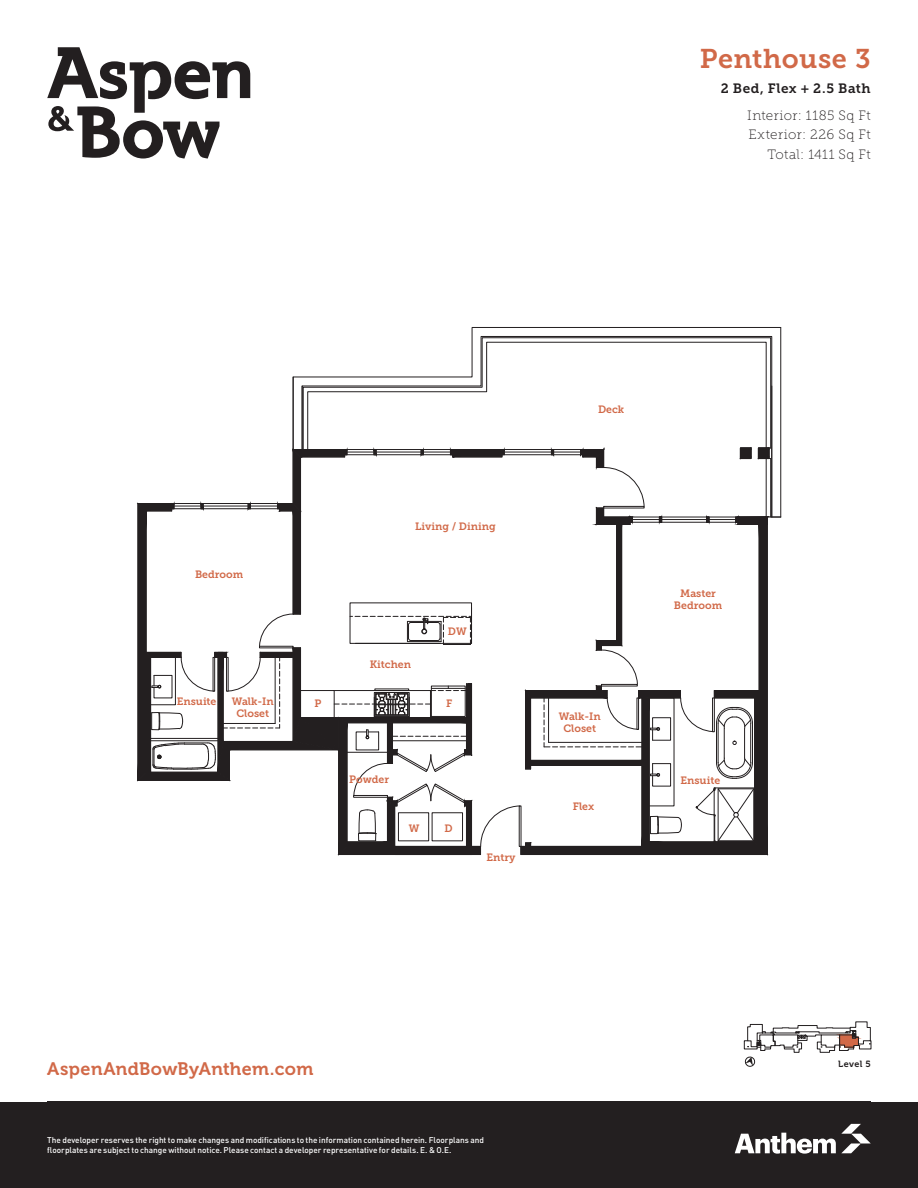
<style>
.page{position:relative;width:918px;height:1188px;background:#fff}
.page>*{position:absolute;margin:0;border:0;box-sizing:border-box;transform-origin:0 0}
.t1{font:27px "Museo Slab 700";letter-spacing:.015em;color:#d16948}
.t2{font:18px "Museo 700";letter-spacing:.02em;color:#d16948}
.t3{font:13.5px/19.5px "Museo Slab 100";letter-spacing:.03em;color:#231f20;text-align:right}
.t4{font:13.5px "Museo Slab 700";letter-spacing:.04em;color:#231f20}
.t5{font:10.65px/12px "Museo Slab 700";color:#d16948;text-align:center}
.t6{font:9px "Museo 700";letter-spacing:.045em;color:#231f20}
.t7{font:500 8.25px/10.5px "DIN";letter-spacing:-.005em;color:#fff}
</style>
<div class="page">
<svg style="left:47px;top:47px;width:203px;height:112px"></svg>
<div style="left:0;top:1102px;width:918px;height:86px;background:#231f20"></div>
<svg style="left:735px;top:1124px;width:136px;height:30px"></svg>
<svg style="left:293px;top:327px;width:488px;height:50px"></svg>
<hr style="left:781px;top:327px;width:1px;height:190px;background:#231f20">
<svg style="left:137px;top:377px;width:644px;height:479px"></svg>
<svg style="left:744px;top:1022px;width:127px;height:45px"></svg>
<h1 class="t1" style="left:700px;top:43px;width:172px">Penthouse 3</h1>
<h3 class="t4" style="left:721px;top:81px;width:151px">2 Bed, Flex + 2.5 Bath</h3>
<h3 class="t3" style="left:747px;top:105px;width:125px">Interior: 1185 Sq Ft<br>Exterior: 226 Sq Ft<br>Total: 1411 Sq Ft</h3>
<p class="t5" style="left:598px;top:403px;width:28px">Deck</p>
<p class="t5" style="left:195px;top:568px;width:50px">Bedroom</p>
<p class="t5" style="left:177px;top:696px;width:41px">Ensuite</p>
<p class="t5" style="left:232px;top:695px;width:44px">Walk-In<br>Closet</p>
<p class="t5" style="left:415px;top:521px;width:82px">Living / Dining</p>
<p class="t5" style="left:370px;top:658px;width:43px">Kitchen</p>
<p class="t5" style="left:448px;top:625px;width:20px">DW</p>
<p class="t5" style="left:315px;top:697px;width:8px">P</p>
<p class="t5" style="left:446px;top:697px;width:8px">F</p>
<p class="t5" style="left:349px;top:774px;width:41px">Powder</p>
<p class="t5" style="left:409px;top:822px;width:12px">W</p>
<p class="t5" style="left:444px;top:822px;width:10px">D</p>
<p class="t5" style="left:487px;top:851px;width:31px">Entry</p>
<p class="t5" style="left:559px;top:711px;width:44px">Walk-In<br>Closet</p>
<p class="t5" style="left:573px;top:800px;width:23px">Flex</p>
<p class="t5" style="left:674px;top:588px;width:50px">Master<br>Bedroom</p>
<p class="t5" style="left:680px;top:774px;width:41px">Ensuite</p>
<h2 class="t2" style="left:47px;top:1059px;width:268px">AspenAndBowByAnthem.com</h2>
<p class="t7" style="left:47px;top:1134px;width:438px">The developer reserves the right to make changes and modifications to the information contained herein. Floorplans and floorplates are subject to change without notice. Please contact a developer representative for details. E. &amp; O.E.</p>
<p class="t6" style="left:838px;top:1058px;width:34px">Level 5</p>
</div>
